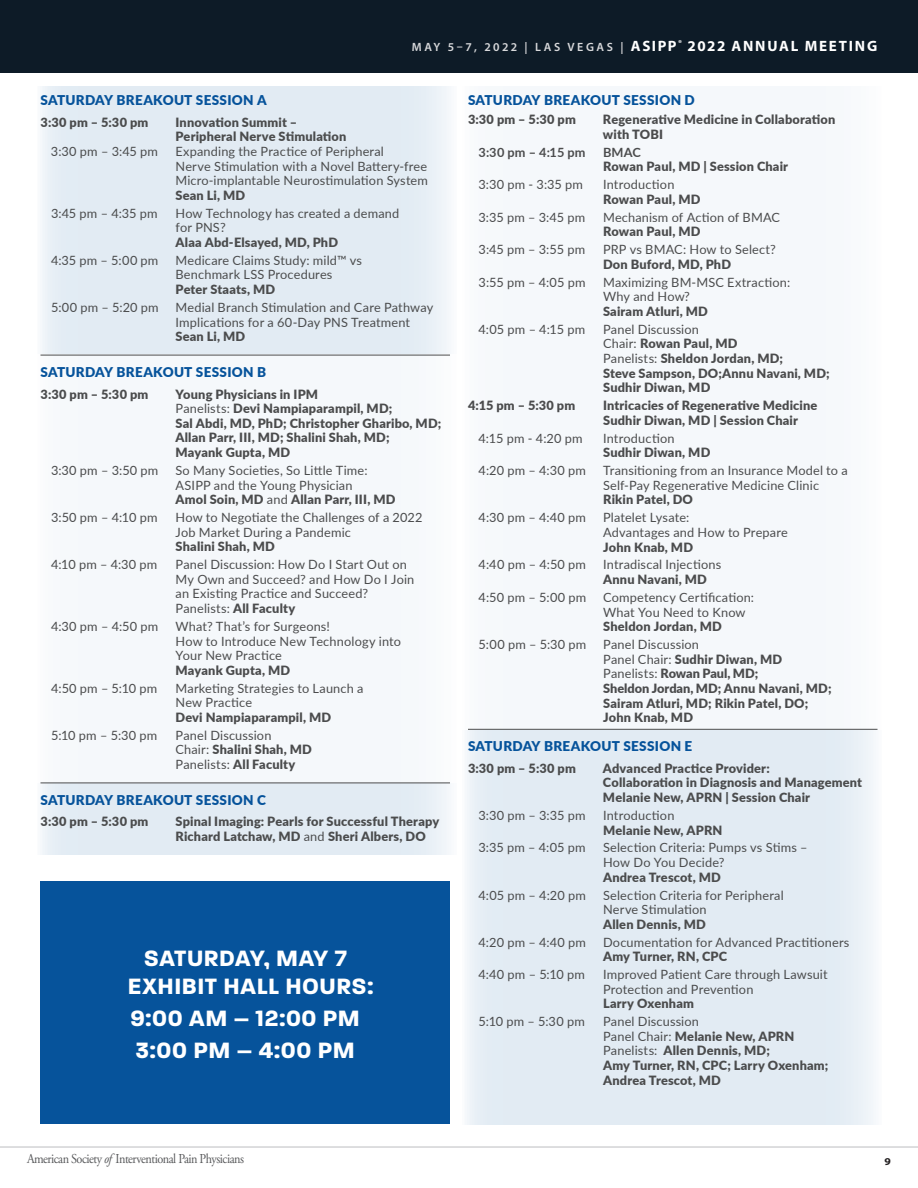
<style>
.page{position:relative;width:918px;height:1188px;background:#fff}
.page>*{position:absolute;margin:0;border:0;box-sizing:border-box;transform-origin:0 0}
.t1{font:700 24px/28.5px "Paralucent";letter-spacing:.025em;color:#fff;text-align:center}
.t2{font:700 15px "Myriad Pro";letter-spacing:.12em;color:#fff}
.t3{font:13.65px "Adobe Garamond Pro";letter-spacing:-.04em;color:#57585a;scale:.9 1}
.t4{font:900 13.5px "Lato";letter-spacing:.02em;color:#06539b}
.t5{font:12.75px/14.5px "Lato";letter-spacing:.015em;color:#4b4c4d}
.t6{font:900 12.75px/14.5px "Lato";letter-spacing:.015em;color:#4b4c4d}
.t7{font:700 12.75px "Lato";letter-spacing:.015em;color:#4b4c4d}
.t8{font:700 10.5px "Myriad Pro";color:#231f20;scale:1.1 1}
.s1{font-weight:600;font-size:12px;color:#d8d9db}
.s2{font-weight:400}
.s3{font-weight:900}
.s4{font-style:italic}
</style>
<div class="page">
<div style="left:0;top:0;width:918px;height:73px;background:#0d1b27"></div>
<hr style="left:0;top:1147px;width:918px;height:1px;background:#bcbdc0">
<div style="left:460px;top:730px;width:422px;height:394px;background:#e2ebf3"></div>
<div style="left:460px;top:86px;width:422px;height:644px;background:#f5f8fb"></div>
<div style="left:34px;top:86px;width:423px;height:268px;background:#e2ebf3"></div>
<div style="left:34px;top:354px;width:423px;height:429px;background:#f5f8fb"></div>
<div style="left:34px;top:783px;width:423px;height:71px;background:#e2ebf3"></div>
<hr style="left:40px;top:355px;width:410px;height:1px;background:#4b4c4d">
<hr style="left:40px;top:783px;width:410px;height:1px;background:#4b4c4d">
<hr style="left:468px;top:729px;width:410px;height:1px;background:#4b4c4d">
<div style="left:40px;top:881px;width:410px;height:243px;background:#06539b"></div>
<p class="t2" style="left:412px;top:36px;width:467px"><span class="s1">MAY 5–7, 2022 | LAS VEGAS |</span> ASIPP<sup>®</sup> 2022 ANNUAL MEETING</p>
<p class="t4" style="left:40px;top:90px;width:228px">SATURDAY BREAKOUT SESSION A</p>
<p class="t6" style="left:40px;top:114px;width:109px">3:30 pm – 5:30 pm</p>
<p class="t6" style="left:175px;top:114px;width:173px">Innovation Summit –<br>Peripheral Nerve Stimulation</p>
<p class="t5" style="left:51px;top:144px;width:109px">3:30 pm – 3:45 pm</p>
<p class="t5" style="left:175px;top:144px;width:254px">Expanding the Practice of Peripheral<br>Nerve Stimulation with a Novel Battery-free<br>Micro-implantable Neurostimulation System</p>
<p class="t6" style="left:176px;top:187px;width:71px">Sean Li, MD</p>
<p class="t5" style="left:51px;top:205px;width:108px">3:45 pm – 4:35 pm</p>
<p class="t5" style="left:176px;top:205px;width:225px">How Technology has created a demand for PNS?</p>
<p class="t6" style="left:176px;top:234px;width:164px">Alaa Abd-Elsayed, MD, PhD</p>
<p class="t5" style="left:51px;top:252px;width:109px">4:35 pm – 5:00 pm</p>
<p class="t5" style="left:176px;top:252px;width:188px">Medicare Claims Study: mild™ vs<br>Benchmark LSS Procedures</p>
<p class="t6" style="left:176px;top:282px;width:101px">Peter Staats, MD</p>
<p class="t5" style="left:51px;top:300px;width:109px">5:00 pm – 5:20 pm</p>
<p class="t5" style="left:176px;top:300px;width:259px">Medial Branch Stimulation and Care Pathway<br>Implications for a 60-Day PNS Treatment</p>
<p class="t6" style="left:176px;top:329px;width:71px">Sean Li, MD</p>
<p class="t4" style="left:40px;top:362px;width:227px">SATURDAY BREAKOUT SESSION B</p>
<p class="t6" style="left:40px;top:386px;width:109px">3:30 pm – 5:30 pm</p>
<p class="t6" style="left:175px;top:386px;width:267px">Young Physicians in IPM<br><span class="s2">Panelists:</span> Devi Nampiaparampil, MD;<br>Sal Abdi, MD, PhD; Christopher Gharibo, MD;<br>Allan Parr, III, MD; Shalini Shah, MD;<br>Mayank Gupta, MD</p>
<p class="t5" style="left:51px;top:463px;width:109px">3:30 pm – 3:50 pm</p>
<p class="t5" style="left:176px;top:463px;width:222px">So Many Societies, So Little Time:<br>ASIPP and the Young Physician<br><span class="s3">Amol Soin, MD</span> and <span class="s3">Allan Parr, III, MD</span></p>
<p class="t5" style="left:51px;top:510px;width:108px">3:50 pm – 4:10 pm</p>
<p class="t5" style="left:176px;top:510px;width:249px">How to Negotiate the Challenges of a 2022<br>Job Market During a Pandemic</p>
<p class="t6" style="left:176px;top:539px;width:101px">Shalini Shah, MD</p>
<p class="t5" style="left:51px;top:557px;width:108px">4:10 pm – 4:30 pm</p>
<p class="t5" style="left:176px;top:557px;width:240px">Panel Discussion: How Do I Start Out on<br>My Own and Succeed? and How Do I Join an Existing Practice and Succeed?<br>Panelists: <span class="s3">All Faculty</span></p>
<p class="t5" style="left:51px;top:618px;width:109px">4:30 pm – 4:50 pm</p>
<p class="t5" style="left:176px;top:618px;width:227px">What? That’s for Surgeons!<br>How to Introduce New Technology into<br>Your New Practice</p>
<p class="t6" style="left:176px;top:662px;width:116px">Mayank Gupta, MD</p>
<p class="t5" style="left:51px;top:680px;width:108px">4:50 pm – 5:10 pm</p>
<p class="t5" style="left:176px;top:680px;width:189px">Marketing Strategies to Launch a<br>New Practice</p>
<p class="t6" style="left:176px;top:709px;width:157px">Devi Nampiaparampil, MD</p>
<p class="t5" style="left:51px;top:727px;width:108px">5:10 pm – 5:30 pm</p>
<p class="t5" style="left:176px;top:727px;width:138px">Panel Discussion<br>Chair: <span class="s3">Shalini Shah, MD<br></span>Panelists: <span class="s3">All Faculty</span></p>
<p class="t4" style="left:40px;top:790px;width:227px">SATURDAY BREAKOUT SESSION C</p>
<p class="t6" style="left:40px;top:814px;width:109px">3:30 pm – 5:30 pm</p>
<p class="t6" style="left:175px;top:814px;width:265px">Spinal Imaging: Pearls for Successful Therapy<br>Richard Latchaw, MD <span class="s2">and</span> Sheri Albers, DO</p>
<h1 class="t1" style="left:128px;top:944px;width:247px">SATURDAY, MAY 7<br>EXHIBIT HALL HOURS:</h1>
<h1 class="t1" style="left:131px;top:1002px;width:231px;line-height:31.8px;text-align:left">9:00 AM – 12:00 PM<br>3:00 PM – 4:00 PM</h1>
<p class="t4" style="left:468px;top:90px;width:228px">SATURDAY BREAKOUT SESSION D</p>
<p class="t6" style="left:468px;top:112px;width:109px">3:30 pm – 5:30 pm</p>
<p class="t6" style="left:603px;top:112px;width:234px">Regenerative Medicine in Collaboration with TOBI</p>
<p class="t7" style="left:479px;top:143px;width:109px">3:30 pm – 4:15 pm</p>
<p class="t7" style="left:603px;top:143px;width:40px">BMAC</p>
<p class="t6" style="left:603px;top:159px;width:187px">Rowan Paul, MD | Session Chair</p>
<p class="t5" style="left:479px;top:177px;width:106px">3:30 pm - 3:35 pm</p>
<p class="t5" style="left:603px;top:177px;width:73px">Introduction</p>
<p class="t6" style="left:603px;top:191px;width:99px">Rowan Paul, MD</p>
<p class="t5" style="left:479px;top:209px;width:108px">3:35 pm – 3:45 pm</p>
<p class="t5" style="left:603px;top:209px;width:179px">Mechanism of Action of BMAC</p>
<p class="t6" style="left:603px;top:224px;width:99px">Rowan Paul, MD</p>
<p class="t5" style="left:479px;top:242px;width:108px">3:45 pm – 3:55 pm</p>
<p class="t5" style="left:603px;top:242px;width:174px">PRP vs BMAC: How to Select?</p>
<p class="t6" style="left:603px;top:256px;width:130px">Don Buford, MD, PhD</p>
<p class="t5" style="left:479px;top:274px;width:109px">3:55 pm – 4:05 pm</p>
<p class="t5" style="left:603px;top:274px;width:189px">Maximizing BM-MSC Extraction:<br>Why and How?</p>
<p class="t6" style="left:603px;top:304px;width:106px">Sairam Atluri, MD</p>
<p class="t5" style="left:479px;top:321px;width:108px">4:05 pm – 4:15 pm</p>
<p class="t6" style="left:603px;top:321px;width:228px"><span class="s2">Panel Discussion<br>Chair:</span> Rowan Paul, MD<br><span class="s2">Panelists:</span> Sheldon Jordan, MD;<br>Steve Sampson, DO;Annu Navani, MD;<br>Sudhir Diwan, MD</p>
<p class="t6" style="left:468px;top:398px;width:109px">4:15 pm – 5:30 pm</p>
<p class="t6" style="left:603px;top:398px;width:216px">Intricacies of Regenerative Medicine<br>Sudhir Diwan, MD | Session Chair</p>
<p class="t5" style="left:479px;top:430px;width:106px">4:15 pm - 4:20 pm</p>
<p class="t5" style="left:603px;top:430px;width:73px">Introduction</p>
<p class="t6" style="left:603px;top:445px;width:109px">Sudhir Diwan, MD</p>
<p class="t5" style="left:479px;top:463px;width:109px">4:20 pm – 4:30 pm</p>
<p class="t5" style="left:603px;top:463px;width:246px">Transitioning from an Insurance Model to a<br>Self-Pay Regenerative Medicine Clinic</p>
<p class="t6" style="left:603px;top:492px;width:91px">Rikin Patel, DO</p>
<p class="t5" style="left:479px;top:510px;width:109px">4:30 pm – 4:40 pm</p>
<p class="t5" style="left:603px;top:510px;width:186px">Platelet Lysate:<br>Advantages and How to Prepare</p>
<p class="t6" style="left:603px;top:539px;width:91px">John Knab, MD</p>
<p class="t5" style="left:479px;top:557px;width:109px">4:40 pm – 4:50 pm</p>
<p class="t5" style="left:603px;top:557px;width:120px">Intradiscal Injections</p>
<p class="t6" style="left:603px;top:572px;width:105px">Annu Navani, MD</p>
<p class="t5" style="left:479px;top:589px;width:109px">4:50 pm – 5:00 pm</p>
<p class="t5" style="left:603px;top:589px;width:152px">Competency Certification:<br>What You Need to Know</p>
<p class="t6" style="left:603px;top:619px;width:120px">Sheldon Jordan, MD</p>
<p class="t5" style="left:479px;top:637px;width:109px">5:00 pm – 5:30 pm</p>
<p class="t6" style="left:603px;top:637px;width:230px"><span class="s2">Panel Discussion<br>Panel Chair:</span> Sudhir Diwan, MD<br><span class="s2">Panelists:</span> Rowan Paul, MD;<br>Sheldon Jordan, MD; Annu Navani, MD;<br>Sairam Atluri, MD; Rikin Patel, DO;<br>John Knab, MD</p>
<p class="t4" style="left:468px;top:736px;width:226px">SATURDAY BREAKOUT SESSION E</p>
<p class="t6" style="left:468px;top:760px;width:109px">3:30 pm – 5:30 pm</p>
<p class="t6" style="left:603px;top:760px;width:261px">Advanced Practice Provider:<br>Collaboration in Diagnosis and Management<br>Melanie New, APRN | Session Chair</p>
<p class="t5" style="left:479px;top:807px;width:109px">3:30 pm – 3:35 pm</p>
<p class="t5" style="left:603px;top:807px;width:73px">Introduction</p>
<p class="t6" style="left:603px;top:822px;width:121px">Melanie New, APRN</p>
<p class="t5" style="left:479px;top:840px;width:109px">3:35 pm – 4:05 pm</p>
<p class="t5" style="left:603px;top:840px;width:206px">Selection Criteria: Pumps vs Stims –<br>How Do You Decide?</p>
<p class="t6" style="left:603px;top:869px;width:119px">Andrea Trescot, MD</p>
<p class="t5" style="left:479px;top:887px;width:109px">4:05 pm – 4:20 pm</p>
<p class="t5" style="left:603px;top:887px;width:182px">Selection Criteria for Peripheral<br>Nerve Stimulation</p>
<p class="t6" style="left:603px;top:916px;width:104px">Allen Dennis, MD</p>
<p class="t5" style="left:479px;top:934px;width:109px">4:20 pm – 4:40 pm</p>
<p class="t5" style="left:603px;top:934px;width:248px">Documentation for Advanced Practitioners</p>
<p class="t6" style="left:603px;top:949px;width:126px">Amy Turner, RN, CPC</p>
<p class="t5" style="left:479px;top:967px;width:108px">4:40 pm – 5:10 pm</p>
<p class="t5" style="left:603px;top:967px;width:226px">Improved Patient Care through Lawsuit<br>Protection and Prevention</p>
<p class="t6" style="left:603px;top:996px;width:92px">Larry Oxenham</p>
<p class="t5" style="left:479px;top:1014px;width:108px">5:10 pm – 5:30 pm</p>
<p class="t6" style="left:603px;top:1014px;width:227px"><span class="s2">Panel Discussion<br>Panel Chair:</span> Melanie New, APRN<br><span class="s2">Panelists:</span> Allen Dennis, MD;<br>Amy Turner, RN, CPC; Larry Oxenham;<br>Andrea Trescot, MD</p>
<p class="t3" style="left:27px;top:1150px;width:243px">American Society <span class="s4">of</span> Interventional Pain Physicians</p>
<p class="t8" style="left:885px;top:1154px;width:7px">9</p>
</div>
